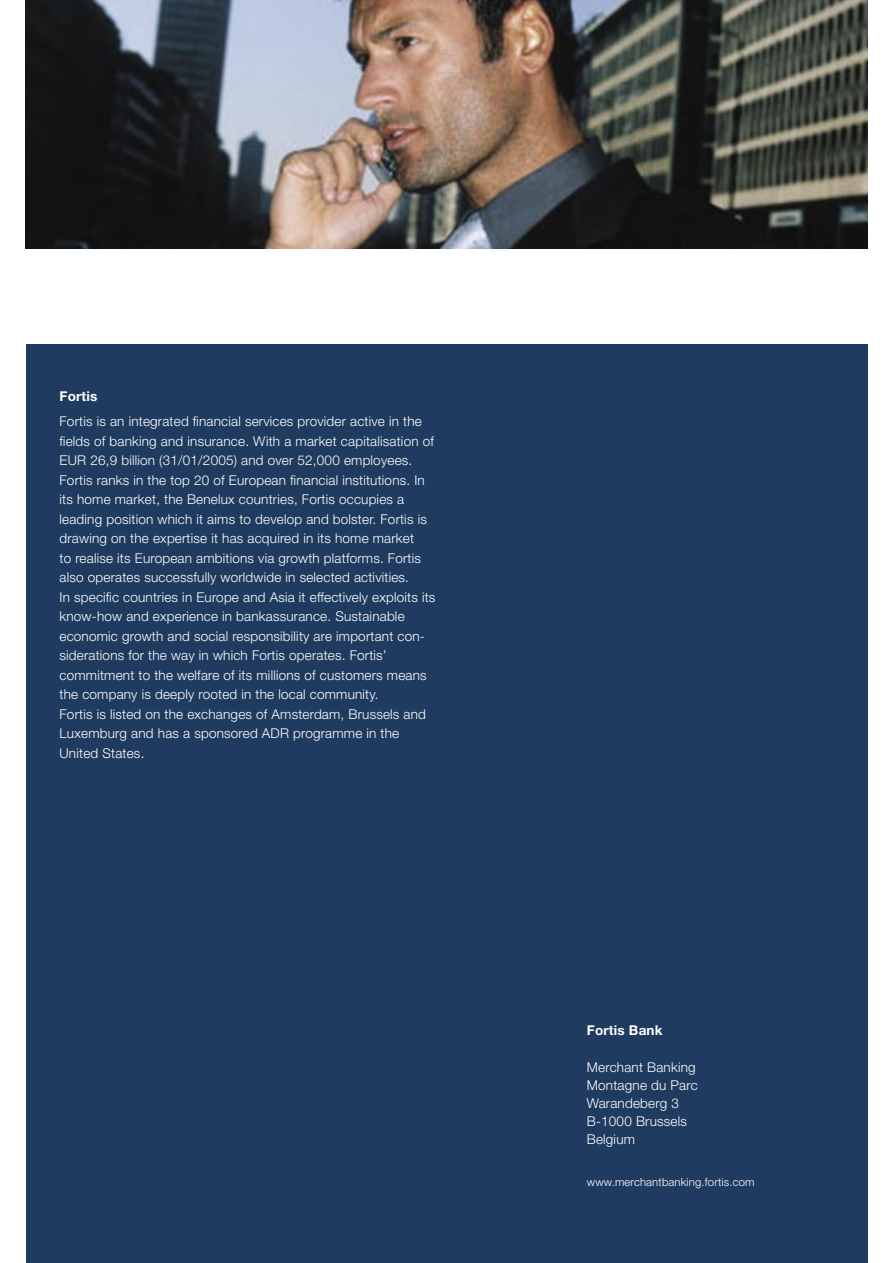
<style>
.page{position:relative;width:893px;height:1263px;background:#fff}
.page>*{position:absolute;margin:0;border:0;box-sizing:border-box;transform-origin:0 0}
.t1{font:300 13.5px "Helvetica Neue";letter-spacing:.015em;color:#fff}
.t2{font:700 13.5px "Helvetica Neue";letter-spacing:.015em;color:#fff}
.t3{font:300 11.25px "Helvetica Neue";letter-spacing:.015em;color:#fff}
</style>
<div class="page">
<img style="left:26px;top:0;width:842px;height:248px">
<div style="left:26px;top:344px;width:842px;height:918px;background:#1f3b60"></div>
<p class="t2" style="left:60px;top:388px;width:40px">Fortis</p>
<p class="t1" style="left:60px;top:413px;width:364px">Fortis is an integrated financial services provider active in the</p>
<p class="t1" style="left:60px;top:433px;width:376px">fields of banking and insurance. With a market capitalisation of</p>
<p class="t1" style="left:60px;top:452px;width:354px">EUR 26,9 billion (31/01/2005) and over 52,000 employees.</p>
<p class="t1" style="left:60px;top:472px;width:367px">Fortis ranks in the top 20 of European financial institutions. In</p>
<p class="t1" style="left:60px;top:491px;width:346px">its home market, the Benelux countries, Fortis occupies a</p>
<p class="t1" style="left:60px;top:511px;width:369px">leading position which it aims to develop and bolster. Fortis is</p>
<p class="t1" style="left:60px;top:530px;width:356px">drawing on the expertise it has acquired in its home market</p>
<p class="t1" style="left:60px;top:550px;width:363px">to realise its European ambitions via growth platforms. Fortis</p>
<p class="t1" style="left:60px;top:569px;width:351px">also operates successfully worldwide in selected activities.</p>
<p class="t1" style="left:60px;top:589px;width:377px">In specific countries in Europe and Asia it effectively exploits its</p>
<p class="t1" style="left:60px;top:608px;width:347px">know-how and experience in bankassurance. Sustainable</p>
<p class="t1" style="left:60px;top:628px;width:367px">economic growth and social responsibility are important con-</p>
<p class="t1" style="left:60px;top:647px;width:329px">siderations for the way in which Fortis operates. Fortis’</p>
<p class="t1" style="left:60px;top:667px;width:369px">commitment to the welfare of its millions of customers means</p>
<p class="t1" style="left:60px;top:686px;width:320px">the company is deeply rooted in the local community.</p>
<p class="t1" style="left:60px;top:706px;width:368px">Fortis is listed on the exchanges of Amsterdam, Brussels and</p>
<p class="t1" style="left:60px;top:725px;width:341px">Luxemburg and has a sponsored ADR programme in the</p>
<p class="t1" style="left:60px;top:745px;width:86px">United States.</p>
<p class="t2" style="left:587px;top:1021px;width:77px">Fortis Bank</p>
<p class="t1" style="left:587px;top:1059px;width:110px">Merchant Banking</p>
<p class="t1" style="left:587px;top:1077px;width:112px">Montagne du Parc</p>
<p class="t1" style="left:587px;top:1095px;width:94px">Warandeberg 3</p>
<p class="t1" style="left:587px;top:1113px;width:102px">B-1000 Brussels</p>
<p class="t1" style="left:587px;top:1131px;width:50px">Belgium</p>
<p class="t3" style="left:587px;top:1175px;width:169px">www.merchantbanking.fortis.com</p>
</div>
